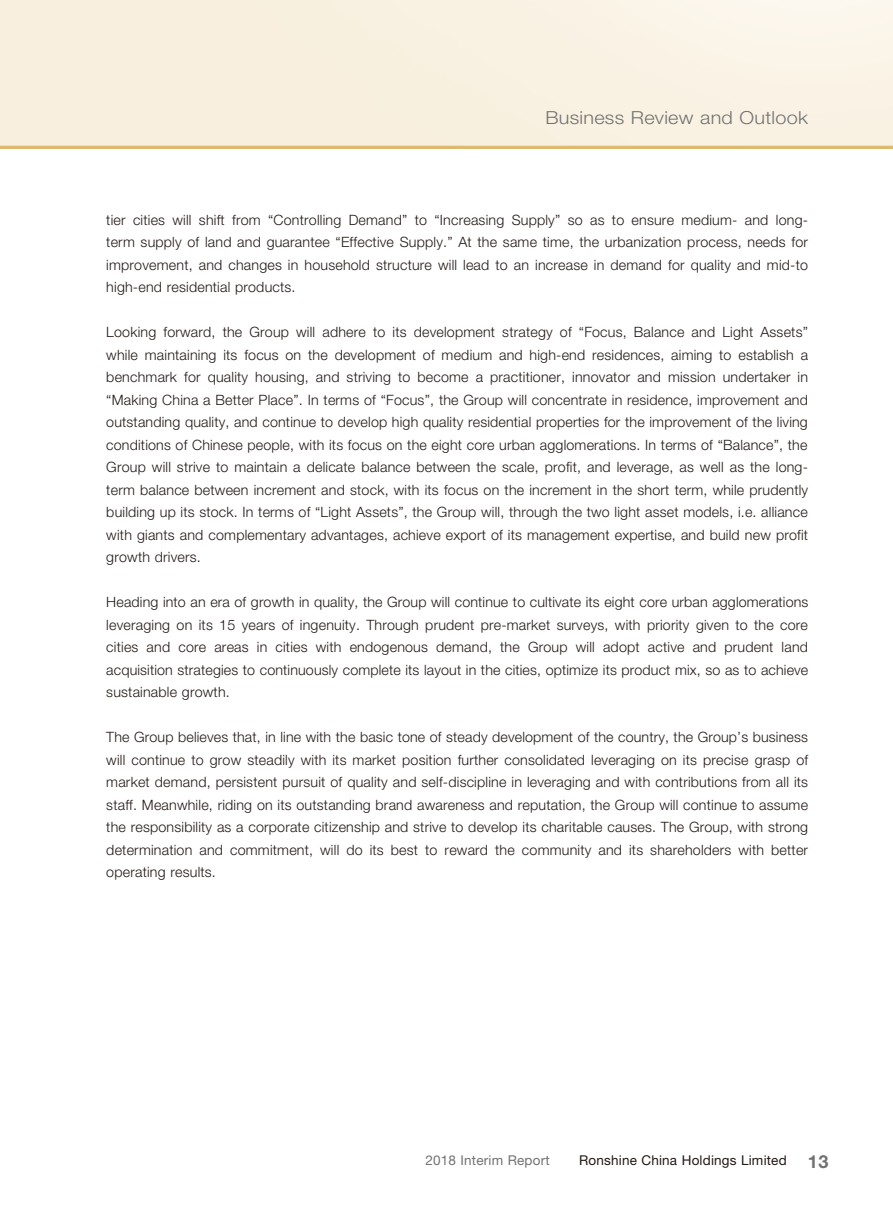
<style>
.page{position:relative;width:893px;height:1212px;background:#fff}
.page>*{position:absolute;margin:0;border:0;box-sizing:border-box;transform-origin:0 0}
.t1{font:300 18px "Helvetica Neue";letter-spacing:.015em;color:#727272;scale:1.1 1}
.t2{font:300 14.25px/22.5px "Helvetica Neue";letter-spacing:.015em;color:#231916;text-align:justify}
.t3{font:13.5px "Helvetica Neue";letter-spacing:.015em;color:#231916}
.t4{font:13.5px "Helvetica Neue";letter-spacing:.015em;color:#727272}
.s1{font-weight:700;font-size:18px;color:#727272}
</style>
<div class="page">
<p class="t1" style="left:545px;top:106px;width:240px">Business Review and Outlook</p>
<p class="t2" style="left:106px;top:208px;width:703px">tier cities will shift from “Controlling Demand” to “Increasing Supply” so as to ensure medium- and long&shy;term supply of land and guarantee “Effective Supply.” At the same time, the urbanization process, needs for improvement, and changes in household structure will lead to an increase in demand for quality and mid-to high-end residential products.</p>
<p class="t2" style="left:106px;top:321px;width:703px">Looking forward, the Group will adhere to its development strategy of “Focus, Balance and Light Assets” while maintaining its focus on the development of medium and high-end residences, aiming to establish a benchmark for quality housing, and striving to become a practitioner, innovator and mission undertaker in “Making China a Better Place”. In terms of “Focus”, the Group will concentrate in residence, improvement and outstanding quality, and continue to develop high quality residential properties for the improvement of the living conditions of Chinese people, with its focus on the eight core urban agglomerations. In terms of “Balance”, the Group will strive to maintain a delicate balance between the scale, profit, and leverage, as well as the long&shy;term balance between increment and stock, with its focus on the increment in the short term, while prudently building up its stock. In terms of “Light Assets”, the Group will, through the two light asset models, i.e. alliance with giants and complementary advantages, achieve export of its management expertise, and build new profit growth drivers.</p>
<p class="t2" style="left:106px;top:591px;width:704px">Heading into an era of growth in quality, the Group will continue to cultivate its eight core urban agglomerations leveraging on its 15 years of ingenuity. Through prudent pre-market surveys, with priority given to the core cities and core areas in cities with endogenous demand, the Group will adopt active and prudent land acquisition strategies to continuously complete its layout in the cities, optimize its product mix, so as to achieve sustainable growth.</p>
<p class="t2" style="left:106px;top:726px;width:703px">The Group believes that, in line with the basic tone of steady development of the country, the Group’s business will continue to grow steadily with its market position further consolidated leveraging on its precise grasp of market demand, persistent pursuit of quality and self-discipline in leveraging and with contributions from all its staff. Meanwhile, riding on its outstanding brand awareness and reputation, the Group will continue to assume the responsibility as a corporate citizenship and strive to develop its charitable causes. The Group, with strong determination and commitment, will do its best to reward the community and its shareholders with better operating results.</p>
<p class="t4" style="left:425px;top:1152px;width:126px">2018 Interim Report</p>
<p class="t3" style="left:579px;top:1152px;width:251px">Ronshine China Holdings Limited <span class="s1">13</span></p>
</div>
